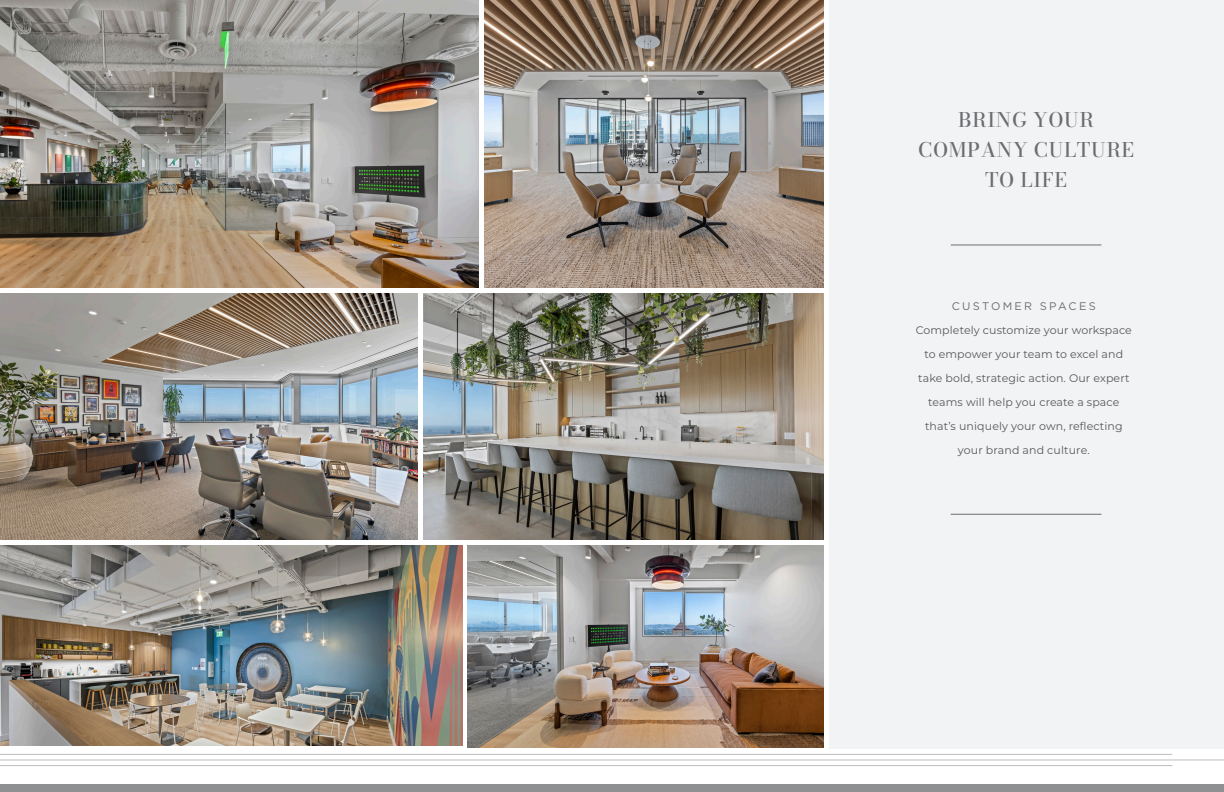
<style>
.page{position:relative;width:1224px;height:792px;background:#fff}
.page>*{position:absolute;margin:0;border:0;box-sizing:border-box;transform-origin:0 0}
.t1{font:500 20px/30px "Bodoni Moda 11 pt";letter-spacing:.03em;color:#6c6d70;text-align:center}
.t2{font:11px "Montserrat";letter-spacing:.01em;color:#57585a}
.t3{font:11px "Gotham";letter-spacing:.205em;color:#6c6d70}
</style>
<div class="page">
<img style="left:0;top:0;width:478px;height:288px">
<img style="left:423px;top:293px;width:401px;height:247px">
<img style="left:468px;top:545px;width:356px;height:202px">
<img style="left:484px;top:0;width:340px;height:288px">
<img style="left:0;top:545px;width:462px;height:201px">
<img style="left:0;top:293px;width:418px;height:247px">
<hr style="left:0;top:754px;width:1172px;height:1px;background:#bcbdc0">
<hr style="left:0;top:765px;width:1172px;height:1px;background:#bcbdc0">
<hr style="left:0;top:760px;width:1224px;height:1px;background:#bcbdc0">
<div style="left:0;top:785px;width:1224px;height:7px;background:#8e9091"></div>
<div style="left:829px;top:0;width:395px;height:748px;background:#f2f3f4"></div>
<hr style="left:951px;top:245px;width:150px;height:1px;background:#6c6d70">
<hr style="left:951px;top:514px;width:150px;height:1px;background:#6c6d70">
<p class="t1" style="left:918px;top:105px;width:217px">BRING YOUR<br>COMPANY CULTURE<br>TO LIFE</p>
<p class="t3" style="left:952px;top:299px;width:145px">CUSTOMER SPACES</p>
<p class="t2" style="left:916px;top:322px;width:218px">Completely customize your workspace</p>
<p class="t2" style="left:924px;top:346px;width:200px">to empower your team to excel and</p>
<p class="t2" style="left:918px;top:370px;width:213px">take bold, strategic action. Our expert</p>
<p class="t2" style="left:928px;top:394px;width:193px">teams will help you create a space</p>
<p class="t2" style="left:925px;top:418px;width:199px">that’s uniquely your own, reflecting</p>
<p class="t2" style="left:958px;top:442px;width:133px">your brand and culture.</p>
</div>
